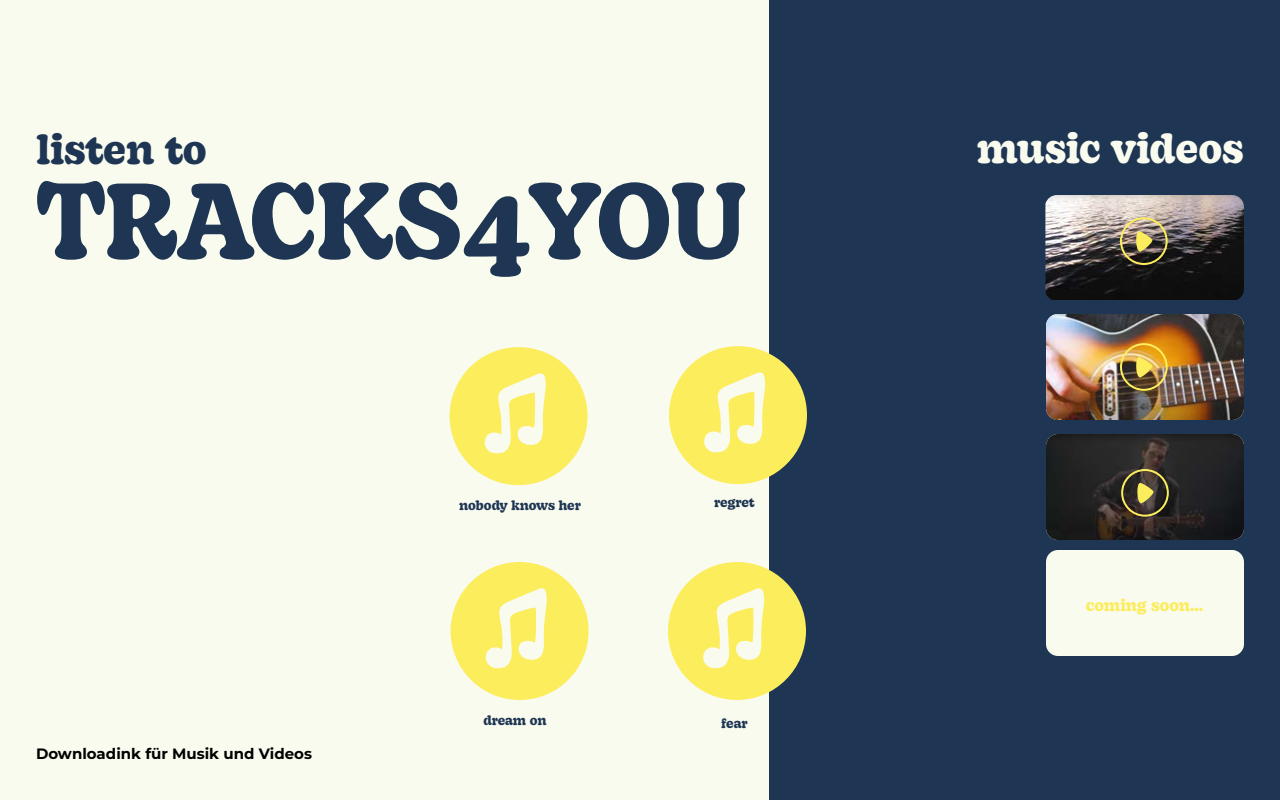
<style>
.page{position:relative;width:1280px;height:800px;background:#fff}
.page>*{position:absolute;margin:0;border:0;box-sizing:border-box;transform-origin:0 0}
.t1{font:700 102px "Decoy";letter-spacing:-.02em;color:#1e3653}
.t2{font:700 40px "Decoy";letter-spacing:-.005em;color:#fafbef}
.t3{font:700 40px "Decoy";letter-spacing:-.015em;color:#1e3653}
.t4{font:700 16px "Decoy";letter-spacing:-.005em;color:#fced5d}
.t5{font:700 15px "Montserrat";color:#000}
.t6{font:700 13px "Decoy";letter-spacing:-.015em;color:#1e3653}
</style>
<div class="page">
<div style="left:0;top:0;width:772px;height:800px;background:#fafbef"></div>
<div style="left:450px;top:347px;width:138px;height:138px;background:#fced5d;border-radius:50%"></div>
<svg style="left:484px;top:373px;width:62px;height:81px"></svg>
<div style="left:769px;top:0;width:511px;height:800px;background:#1e3653"></div>
<div style="left:451px;top:562px;width:138px;height:138px;background:#fced5d;border-radius:50%"></div>
<svg style="left:485px;top:588px;width:62px;height:81px"></svg>
<div style="left:668px;top:562px;width:138px;height:138px;background:#fced5d;border-radius:50%"></div>
<svg style="left:703px;top:588px;width:61px;height:81px"></svg>
<div style="left:669px;top:346px;width:138px;height:138px;background:#fced5d;border-radius:50%"></div>
<svg style="left:704px;top:372px;width:61px;height:81px"></svg>
<img style="left:1045px;top:195px;width:199px;height:105px">
<div style="left:1120px;top:217px;width:48px;height:48px;border:2px solid #fced5d;border-radius:50%"></div>
<svg style="left:1136px;top:231px;width:17px;height:21px"></svg>
<img style="left:1046px;top:314px;width:198px;height:106px">
<img style="left:1046px;top:434px;width:198px;height:106px">
<div style="left:1046px;top:550px;width:198px;height:106px;background:#fafbef;border-radius:12px"></div>
<div style="left:1120px;top:343px;width:48px;height:48px;border:2px solid #fced5d;border-radius:50%"></div>
<svg style="left:1136px;top:357px;width:17px;height:21px"></svg>
<div style="left:1121px;top:469px;width:48px;height:48px;border:2px solid #fced5d;border-radius:50%"></div>
<svg style="left:1137px;top:483px;width:17px;height:20px"></svg>
<h2 class="t3" style="left:36px;top:118px;width:172px">listen to</h2>
<h1 class="t1" style="left:36px;top:141px;width:713px">TRACKS4YOU</h1>
<p class="t5" style="left:36px;top:742px;width:278px">Downloadink für Musik und Videos</p>
<p class="t6" style="left:459px;top:495px;width:123px">nobody knows her</p>
<p class="t6" style="left:483px;top:710px;width:65px">dream on</p>
<p class="t6" style="left:714px;top:492px;width:42px">regret</p>
<p class="t6" style="left:721px;top:713px;width:28px">fear</p>
<h2 class="t2" style="left:977px;top:117px;width:269px">music videos</h2>
<p class="t4" style="left:1086px;top:592px;width:119px">coming soon...</p>
</div>
